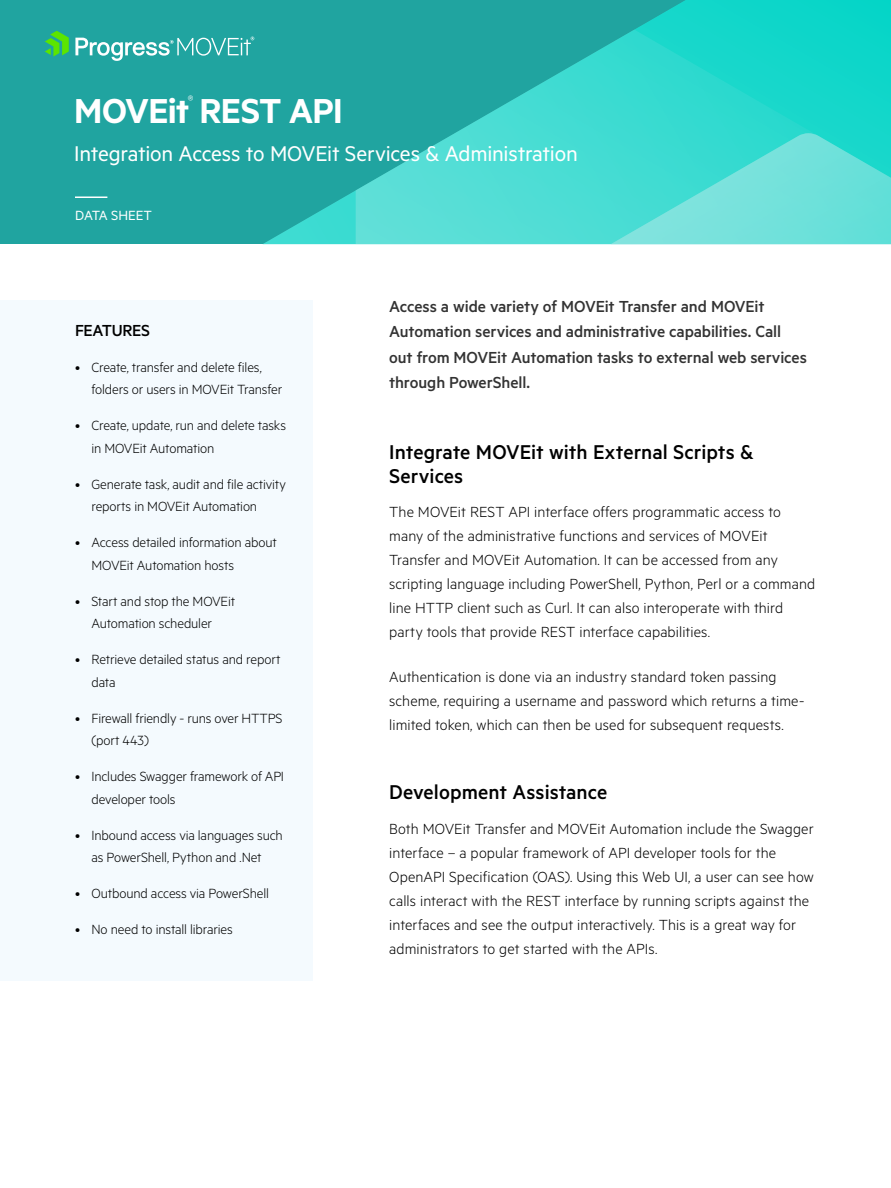
<style>
.page{position:relative;width:891px;height:1188px;background:#fff}
.page>*{position:absolute;margin:0;border:0;box-sizing:border-box;transform-origin:0 0}
.t1{font:600 39px "Metric";letter-spacing:-.02em;color:#fff}
.t2{font:24px "Metric";letter-spacing:-.01em;color:#fff}
.Body_2{font:500 22.5px/24px "Metric";color:#000}
.Body_2-2{font:500 18px/25.5px "Metric";letter-spacing:-.01em;color:#333}
.Body_1{font:500 18px "Metric";letter-spacing:-.015em;color:#000}
.Body_2-3{font:300 16.5px/24px "Metric";letter-spacing:.005em;color:#000}
.Body_1-2{font:300 15px/22.5px "Metric";letter-spacing:-.01em;color:#000}
.t3{font:15px "Metric";letter-spacing:-.01em;color:#fff}
.t4{font:300 13.65px "Metric";color:#fff}
</style>
<div class="page">
<div style="left:0;top:0;width:891px;height:244px;background:#20a4a0"></div>
<svg style="left:263px;top:190px;width:93px;height:54px"></svg>
<svg style="left:356px;top:0;width:535px;height:244px"></svg>
<svg style="left:530px;top:133px;width:361px;height:111px;background:#56ded6"></svg>
<svg style="left:45px;top:31px;width:24px;height:26px"></svg>
<svg style="left:75px;top:37px;width:179px;height:24px"></svg>
<hr style="left:75px;top:196px;width:32px;height:2px;background:#fff">
<div style="left:0;top:300px;width:313px;height:681px;background:#f4fafe"></div>
<p class="t4" style="left:188px;top:91px;width:7px">®</p>
<h1 class="t1" style="left:74px;top:88px;width:270px">MOVEit REST API</h1>
<h2 class="t2" style="left:74px;top:140px;width:505px">Integration Access to MOVEit Services &amp; Administration</h2>
<p class="t3" style="left:75px;top:207px;width:78px">DATA SHEET</p>
<p class="Body_1" style="left:75px;top:320px;width:77px">FEATURES</p>
<p class="Body_1-2" style="left:92px;top:355px;width:192px;text-indent:-16px">• Create, transfer and delete files, folders or users in MOVEit Transfer</p>
<p class="Body_1-2" style="left:92px;top:414px;width:196px;text-indent:-16px">• Create, update, run and delete tasks in MOVEit Automation</p>
<p class="Body_1-2" style="left:92px;top:472px;width:196px;text-indent:-16px">• Generate task, audit and file activity reports in MOVEit Automation</p>
<p class="Body_1-2" style="left:92px;top:531px;width:187px;text-indent:-16px">• Access detailed information about<br>MOVEit Automation hosts</p>
<p class="Body_1-2" style="left:75px;top:589px;width:162px;text-align:center">• Start and stop the MOVEit<br>Automation scheduler</p>
<p class="Body_1-2" style="left:92px;top:648px;width:190px;text-indent:-16px">• Retrieve detailed status and report data</p>
<p class="Body_1-2" style="left:92px;top:706px;width:193px;text-indent:-16px">• Firewall friendly - runs over HTTPS (port 443)</p>
<p class="Body_1-2" style="left:92px;top:765px;width:194px;text-indent:-16px">• Includes Swagger framework of API developer tools</p>
<p class="Body_1-2" style="left:75px;top:823px;width:209px;text-align:center">• Inbound access via languages such as PowerShell, Python and .Net</p>
<p class="Body_1-2" style="left:75px;top:882px;width:195px">• Outbound access via PowerShell</p>
<p class="Body_1-2" style="left:75px;top:918px;width:159px">• No need to install libraries</p>
<p class="Body_2-2" style="left:389px;top:293px;width:419px">Access a wide variety of MOVEit Transfer and MOVEit Automation services and administrative capabilities. Call out from MOVEit Automation tasks to external web services through PowerShell.</p>
<p class="Body_2" style="left:389px;top:439px;width:366px">Integrate MOVEit with External Scripts &amp;<br>Services</p>
<p class="Body_2-3" style="left:389px;top:499px;width:428px">The MOVEit REST API interface offers programmatic access to many of the administrative functions and services of MOVEit Transfer and MOVEit Automation. It can be accessed from any scripting language including PowerShell, Python, Perl or a command line HTTP client such as Curl. It can also interoperate with third party tools that provide REST interface capabilities.</p>
<p class="Body_2-3" style="left:389px;top:664px;width:417px">Authentication is done via an industry standard token passing scheme, requiring a username and password which returns a time&shy;limited token, which can then be used for subsequent requests.</p>
<p class="Body_2" style="left:389px;top:780px;width:220px">Development Assistance</p>
<p class="Body_2-3" style="left:389px;top:816px;width:426px">Both MOVEit Transfer and MOVEit Automation include the Swagger interface – a popular framework of API developer tools for the OpenAPI Specification (OAS). Using this Web UI, a user can see how calls interact with the REST interface by running scripts against the interfaces and see the output interactively. This is a great way for administrators to get started with the APIs.</p>
</div>
